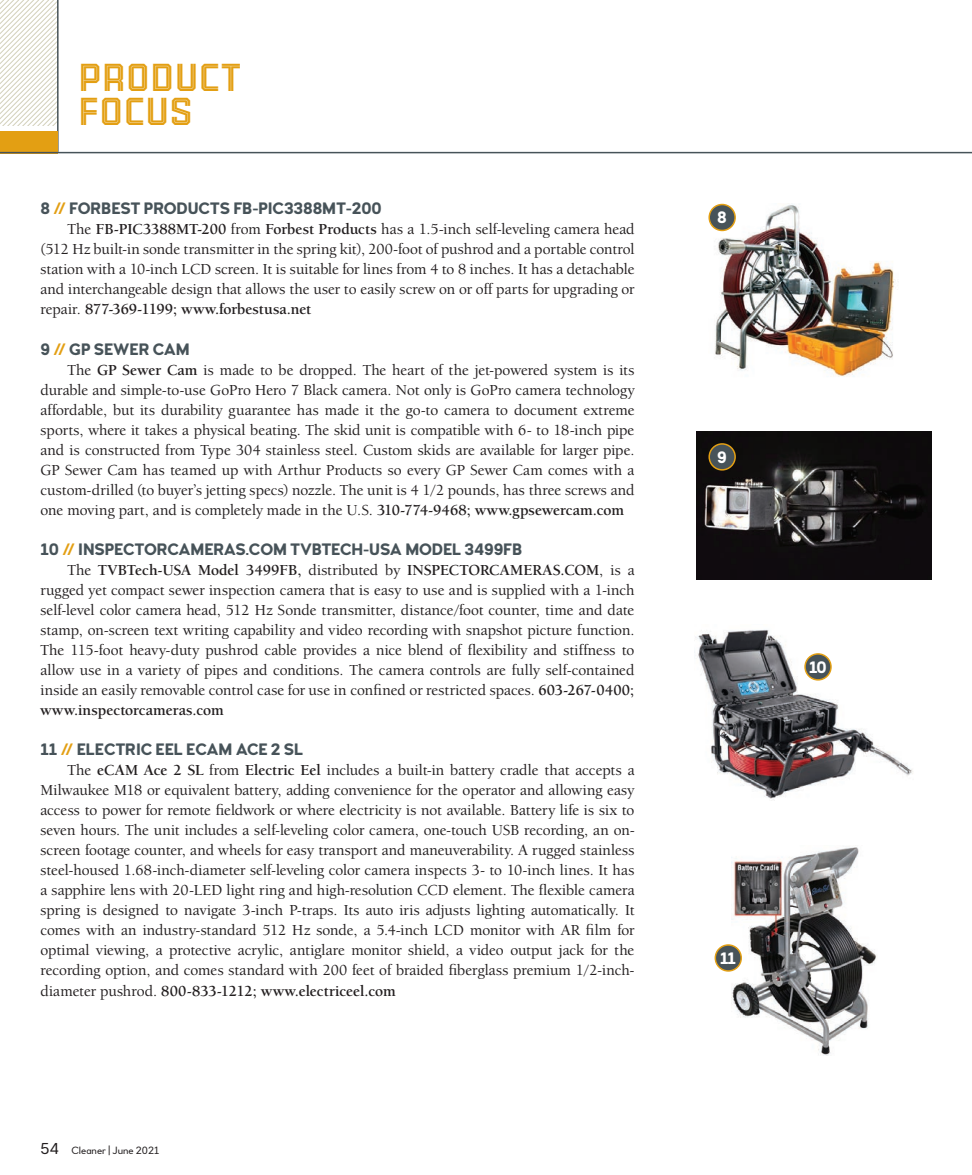
<style>
.page{position:relative;width:972px;height:1175px;background:#fff}
.page>*{position:absolute;margin:0;border:0;box-sizing:border-box;transform-origin:0 0}
.t1{font:37.8px/34.5px "Binaria Display Inline";letter-spacing:.03em;color:#e39f13}
.t2{font:700 16.5px "Woodford Bourne";letter-spacing:-.01em;color:#475359}
.t3{font:700 16.5px "Woodford Bourne";color:#fff}
.t4{font:500 15.75px/20px "Berkeley Oldstyle IT Cby BT";letter-spacing:.005em;color:#231f20;text-align:justify}
.t5{font:10.5px "Woodford Bourne";color:#231f20}
.s1{color:#e39f13}
.s2{font-weight:700}
.s3{font-size:15.75px}
</style>
<div class="page">
<svg style="left:0;top:0;width:57px;height:125px"></svg>
<hr style="left:57px;top:0;width:2px;height:152px;background:#475359">
<div style="left:0;top:131px;width:57px;height:22px;background:#e39f13"></div>
<hr style="left:0;top:152px;width:972px;height:1px;background:#475359">
<img style="left:731px;top:847px;width:146px;height:208px">
<img style="left:697px;top:431px;width:235px;height:148px">
<img style="left:694px;top:629px;width:219px;height:171px">
<div style="left:709px;top:444px;width:26px;height:26px;background:#475359;border-radius:50%"></div>
<div style="left:708px;top:443px;width:28px;height:27px;border:2px solid #e39f13;border-radius:50%"></div>
<div style="left:805px;top:654px;width:26px;height:26px;background:#475359;border-radius:50%"></div>
<div style="left:804px;top:653px;width:28px;height:27px;border:2px solid #e39f13;border-radius:50%"></div>
<div style="left:715px;top:945px;width:26px;height:26px;background:#475359;border-radius:50%"></div>
<div style="left:715px;top:944px;width:27px;height:27px;border:2px solid #e39f13;border-radius:50%"></div>
<img style="left:710px;top:204px;width:185px;height:173px">
<div style="left:709px;top:204px;width:26px;height:26px;background:#475359;border-radius:50%"></div>
<div style="left:708px;top:204px;width:28px;height:27px;border:2px solid #e39f13;border-radius:50%"></div>
<p class="t1" style="left:79px;top:62px;width:164px">PRODUCT<br>FOCUS</p>
<p class="t2" style="left:40px;top:199px;width:343px">8 <span class="s1">//</span> FORBEST PRODUCTS FB-PIC3388MT-200</p>
<p class="t4" style="left:41px;top:219px;width:596px;text-indent:27px">The <span class="s2">FB-PIC3388MT-200</span> from <span class="s2">Forbest Products</span> has a 1.5-inch self-leveling camera head (512 Hz built-in sonde transmitter in the spring kit), 200-foot of pushrod and a portable control station with a 10-inch LCD screen. It is suitable for lines from 4 to 8 inches. It has a detachable and interchangeable design that allows the user to easily screw on or off parts for upgrading or repair. <span class="s2">877-369-1199; www.forbestusa.net</span></p>
<p class="t2" style="left:40px;top:339px;width:151px">9 <span class="s1">//</span> GP SEWER CAM</p>
<p class="t4" style="left:41px;top:359px;width:596px;text-indent:27px">The <span class="s2">GP Sewer Cam</span> is made to be dropped. The heart of the jet-powered system is its durable and simple-to-use GoPro Hero 7 Black camera. Not only is GoPro camera technology affordable, but its durability guarantee has made it the go-to camera to document extreme sports, where it takes a physical beating. The skid unit is compatible with 6- to 18-inch pipe and is constructed from Type 304 stainless steel. Custom skids are available for larger pipe.<br>GP Sewer Cam has teamed up with Arthur Products so every GP Sewer Cam comes with a custom-drilled (to buyer’s jetting specs) nozzle. The unit is 4 1/2 pounds, has three screws and one moving part, and is completely made in the U.S. <span class="s2">310-774-9468; www.gpsewercam.com</span></p>
<p class="t2" style="left:40px;top:539px;width:483px">10 <span class="s1">//</span> INSPECTORCAMERAS.COM TVBTECH-USA MODEL 3499FB</p>
<p class="t4" style="left:40px;top:559px;width:596px;text-indent:27px">The <span class="s2">TVBTech-USA Model 3499FB,</span> distributed by <span class="s2">INSPECTORCAMERAS.COM</span>, is a rugged yet compact sewer inspection camera that is easy to use and is supplied with a 1-inch self-level color camera head, 512 Hz Sonde transmitter, distance/foot counter, time and date stamp, on-screen text writing capability and video recording with snapshot picture function.<br>The 115-foot heavy-duty pushrod cable provides a nice blend of flexibility and stiffness to allow use in a variety of pipes and conditions. The camera controls are fully self-contained inside an easily removable control case for use in confined or restricted spaces. <span class="s2">603-267-0400; www.inspectorcameras.com</span></p>
<p class="t2" style="left:40px;top:739px;width:264px">11 <span class="s1">//</span> ELECTRIC EEL ECAM ACE 2 SL</p>
<p class="t4" style="left:40px;top:760px;width:596px;text-indent:27px">The <span class="s2">eCAM Ace 2 SL</span> from <span class="s2">Electric Eel</span> includes a built-in battery cradle that accepts a Milwaukee M18 or equivalent battery, adding convenience for the operator and allowing easy access to power for remote fieldwork or where electricity is not available. Battery life is six to seven hours. The unit includes a self-leveling color camera, one-touch USB recording, an on&shy;screen footage counter, and wheels for easy transport and maneuverability. A rugged stainless steel-housed 1.68-inch-diameter self-leveling color camera inspects 3- to 10-inch lines. It has a sapphire lens with 20-LED light ring and high-resolution CCD element. The flexible camera spring is designed to navigate 3-inch P-traps. Its auto iris adjusts lighting automatically. It comes with an industry-standard 512 Hz sonde, a 5.4-inch LCD monitor with AR film for optimal viewing, a protective acrylic, antiglare monitor shield, a video output jack for the recording option, and comes standard with 200 feet of braided fiberglass premium 1/2-inch&shy;diameter pushrod. <span class="s2">800-833-1212; www.electriceel.com</span></p>
<p class="t5" style="left:40px;top:1144px;width:120px"><span class="s3">54</span> Cleaner | June 2021</p>
<p class="t3" style="left:717px;top:208px;width:11px">8</p>
<p class="t3" style="left:717px;top:447px;width:11px">9</p>
<p class="t3" style="left:809px;top:657px;width:19px">10</p>
<p class="t3" style="left:720px;top:948px;width:18px">11</p>
</div>
